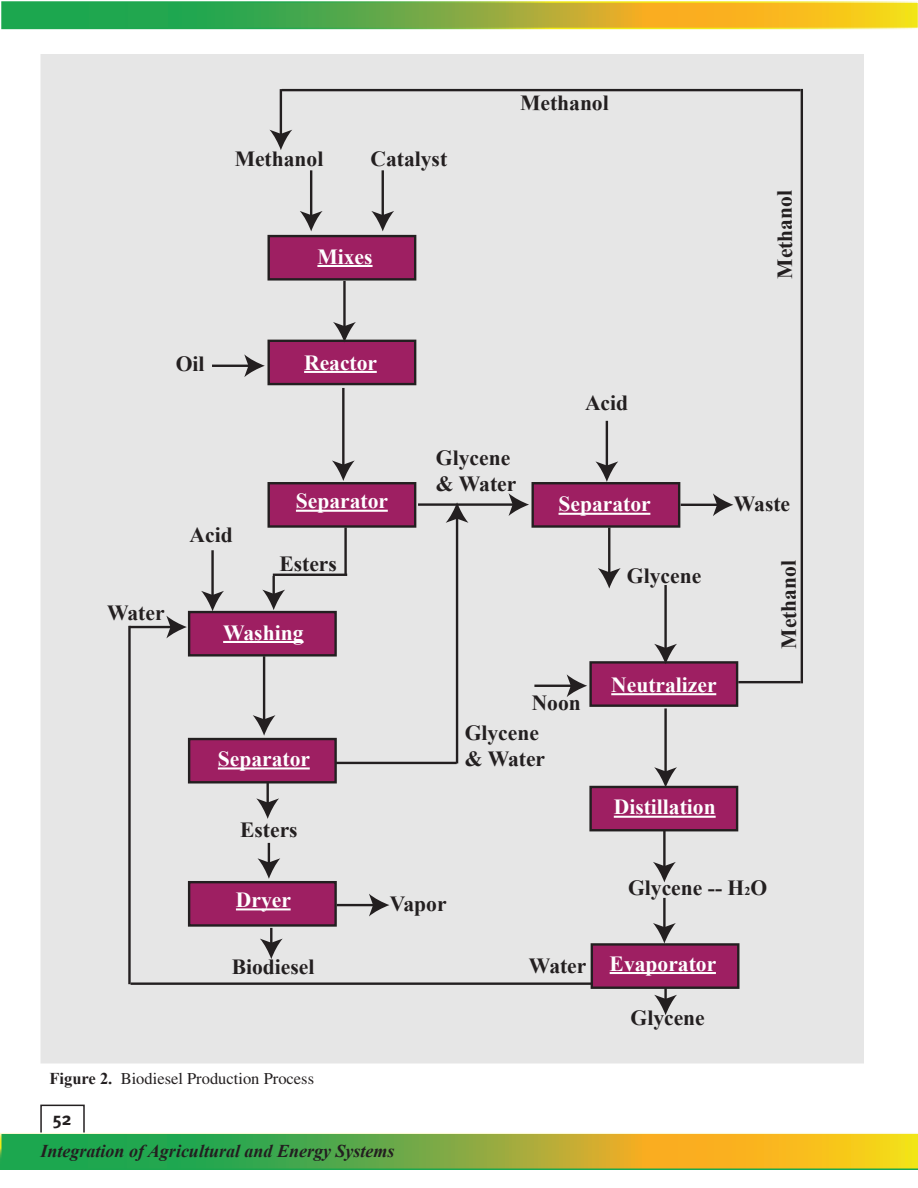
<style>
.page{position:relative;width:918px;height:1188px;background:#fff}
.page>*{position:absolute;margin:0;border:0;box-sizing:border-box;transform-origin:0 0}
.t1{font:700 21.6px/26px "Times New Roman";color:#231f20}
.t2{font:700 21.6px "Times New Roman";color:#fff}
.t3{font:italic 700 18px "Times New Roman";color:#231f20}
.t4{font:700 18px "Meta Plus";color:#231f20}
.t5{font:16.5px "Times";color:#231f20}
.s1{font-size:12px}
.s2{font-family:"Times New Roman";font-weight:700}
</style>
<div class="page">
<svg style="left:1px;top:1px;width:917px;height:28px"></svg>
<div style="left:40px;top:1105px;width:45px;height:34px;border:2px solid #231f20"></div>
<svg style="left:0;top:1132px;width:918px;height:38px"></svg>
<div style="left:41px;top:55px;width:822px;height:1008px;background:#e6e6e6"></div>
<div style="left:269px;top:236px;width:146px;height:43px;background:#9e1f62"></div>
<div style="left:267px;top:235px;width:149px;height:46px;border:2px solid #231f20"></div>
<div style="left:269px;top:341px;width:146px;height:43px;background:#9e1f62"></div>
<div style="left:267px;top:340px;width:149px;height:45px;border:2px solid #231f20"></div>
<hr style="left:317px;top:265px;width:56px;height:2px;background:#fff">
<hr style="left:280px;top:89px;width:2px;height:47px;background:#231f20">
<svg style="left:270px;top:130px;width:22px;height:20px"></svg>
<hr style="left:310px;top:170px;width:2px;height:47px;background:#231f20">
<svg style="left:300px;top:211px;width:23px;height:20px"></svg>
<hr style="left:382px;top:170px;width:2px;height:47px;background:#231f20">
<svg style="left:371px;top:211px;width:23px;height:20px"></svg>
<hr style="left:343px;top:281px;width:3px;height:47px;background:#231f20">
<svg style="left:333px;top:322px;width:23px;height:20px"></svg>
<hr style="left:212px;top:365px;width:38px;height:2px;background:#231f20">
<svg style="left:244px;top:354px;width:17px;height:10px"></svg>
<div style="left:189px;top:612px;width:147px;height:43px;background:#9e1f62"></div>
<div style="left:188px;top:611px;width:149px;height:46px;border:2px solid #231f20"></div>
<hr style="left:223px;top:641px;width:80px;height:2px;background:#fff">
<div style="left:189px;top:739px;width:147px;height:43px;background:#9e1f62"></div>
<div style="left:188px;top:738px;width:149px;height:46px;border:2px solid #231f20"></div>
<hr style="left:218px;top:767px;width:92px;height:3px;background:#fff">
<div style="left:189px;top:882px;width:147px;height:43px;background:#9e1f62"></div>
<div style="left:188px;top:881px;width:149px;height:46px;border:2px solid #231f20"></div>
<hr style="left:236px;top:908px;width:55px;height:2px;background:#fff">
<div style="left:591px;top:662px;width:146px;height:44px;background:#9e1f62"></div>
<div style="left:589px;top:661px;width:149px;height:46px;border:2px solid #231f20"></div>
<hr style="left:611px;top:693px;width:105px;height:2px;background:#fff">
<div style="left:591px;top:787px;width:146px;height:43px;background:#9e1f62"></div>
<div style="left:589px;top:786px;width:149px;height:45px;border:2px solid #231f20"></div>
<hr style="left:614px;top:816px;width:102px;height:2px;background:#fff">
<div style="left:592px;top:944px;width:146px;height:44px;background:#9e1f62"></div>
<div style="left:591px;top:943px;width:149px;height:46px;border:2px solid #231f20"></div>
<hr style="left:610px;top:972px;width:106px;height:2px;background:#fff">
<hr style="left:681px;top:504px;width:38px;height:2px;background:#231f20">
<svg style="left:713px;top:493px;width:20px;height:23px"></svg>
<hr style="left:211px;top:550px;width:3px;height:47px;background:#231f20">
<svg style="left:201px;top:591px;width:23px;height:20px"></svg>
<hr style="left:268px;top:843px;width:2px;height:21px;background:#231f20">
<svg style="left:258px;top:858px;width:22px;height:21px"></svg>
<svg style="left:260px;top:928px;width:23px;height:31px"></svg>
<hr style="left:337px;top:904px;width:38px;height:2px;background:#231f20">
<svg style="left:369px;top:894px;width:20px;height:22px"></svg>
<svg style="left:654px;top:988px;width:23px;height:27px"></svg>
<hr style="left:663px;top:830px;width:3px;height:38px;background:#231f20">
<svg style="left:653px;top:862px;width:23px;height:20px"></svg>
<hr style="left:663px;top:898px;width:3px;height:31px;background:#231f20">
<svg style="left:653px;top:923px;width:23px;height:21px"></svg>
<hr style="left:131px;top:982px;width:460px;height:3px;background:#231f20">
<hr style="left:128px;top:626px;width:3px;height:358px;background:#231f20">
<hr style="left:129px;top:626px;width:43px;height:2px;background:#231f20">
<svg style="left:166px;top:616px;width:21px;height:22px"></svg>
<hr style="left:738px;top:681px;width:63px;height:2px;background:#231f20">
<hr style="left:801px;top:89px;width:2px;height:594px;background:#231f20">
<hr style="left:282px;top:89px;width:519px;height:2px;background:#231f20">
<img style="left:230px;top:364px;width:458px;height:460px">
<p class="t1" style="left:235px;top:145px;width:90px">Methanol</p>
<p class="t1" style="left:370px;top:145px;width:78px">Catalyst</p>
<p class="t2" style="left:317px;top:241px;width:57px">Mixes</p>
<p class="t1" style="left:520px;top:89px;width:90px;rotate:1deg">Methanol</p>
<p class="t1" style="left:771px;top:279px;width:90px;rotate:-90deg">Methanol</p>
<p class="t1" style="left:176px;top:351px;width:30px">Oil</p>
<p class="t2" style="left:304px;top:347px;width:75px">Reactor</p>
<p class="t1" style="left:585px;top:390px;width:45px">Acid</p>
<p class="t1" style="left:107px;top:599px;width:59px">Water</p>
<p class="t1" style="left:436px;top:445px;width:82px">Glycene &amp; Water</p>
<p class="t1" style="left:190px;top:521px;width:45px">Acid</p>
<p class="t2" style="left:296px;top:486px;width:94px">Separator</p>
<p class="t2" style="left:559px;top:489px;width:94px">Separator</p>
<p class="t1" style="left:279px;top:550px;width:59px">Esters</p>
<p class="t1" style="left:627px;top:562px;width:76px">Glycene</p>
<p class="t2" style="left:223px;top:617px;width:82px">Washing</p>
<p class="t2" style="left:218px;top:744px;width:94px">Separator</p>
<p class="t1" style="left:240px;top:816px;width:59px">Esters</p>
<p class="t1" style="left:532px;top:689px;width:51px">Noon</p>
<p class="t1" style="left:465px;top:719px;width:82px">Glycene &amp; Water</p>
<p class="t2" style="left:611px;top:670px;width:107px">Neutralizer</p>
<p class="t2" style="left:614px;top:792px;width:103px">Distillation</p>
<p class="t1" style="left:734px;top:490px;width:58px">Waste</p>
<p class="t1" style="left:775px;top:649px;width:90px;rotate:-90deg">Methanol</p>
<p class="t2" style="left:236px;top:885px;width:57px">Dryer</p>
<p class="t1" style="left:232px;top:954px;width:84px">Biodiesel</p>
<p class="t1" style="left:390px;top:890px;width:58px">Vapor</p>
<p class="t1" style="left:529px;top:952px;width:59px">Water</p>
<p class="t1" style="left:628px;top:874px;width:140px">Glycene -- H<span class="s1">2</span>O</p>
<p class="t2" style="left:610px;top:949px;width:108px">Evaporator</p>
<p class="t1" style="left:631px;top:1004px;width:76px">Glycene</p>
<p class="t5" style="left:50px;top:1069px;width:266px"><span class="s2">Figure 2.</span> Biodiesel Production Process</p>
<p class="t4" style="left:53px;top:1108px;width:20px">52</p>
<p class="t3" style="left:41px;top:1139px;width:355px">Integration of Agricultural and Energy Systems</p>
</div>
